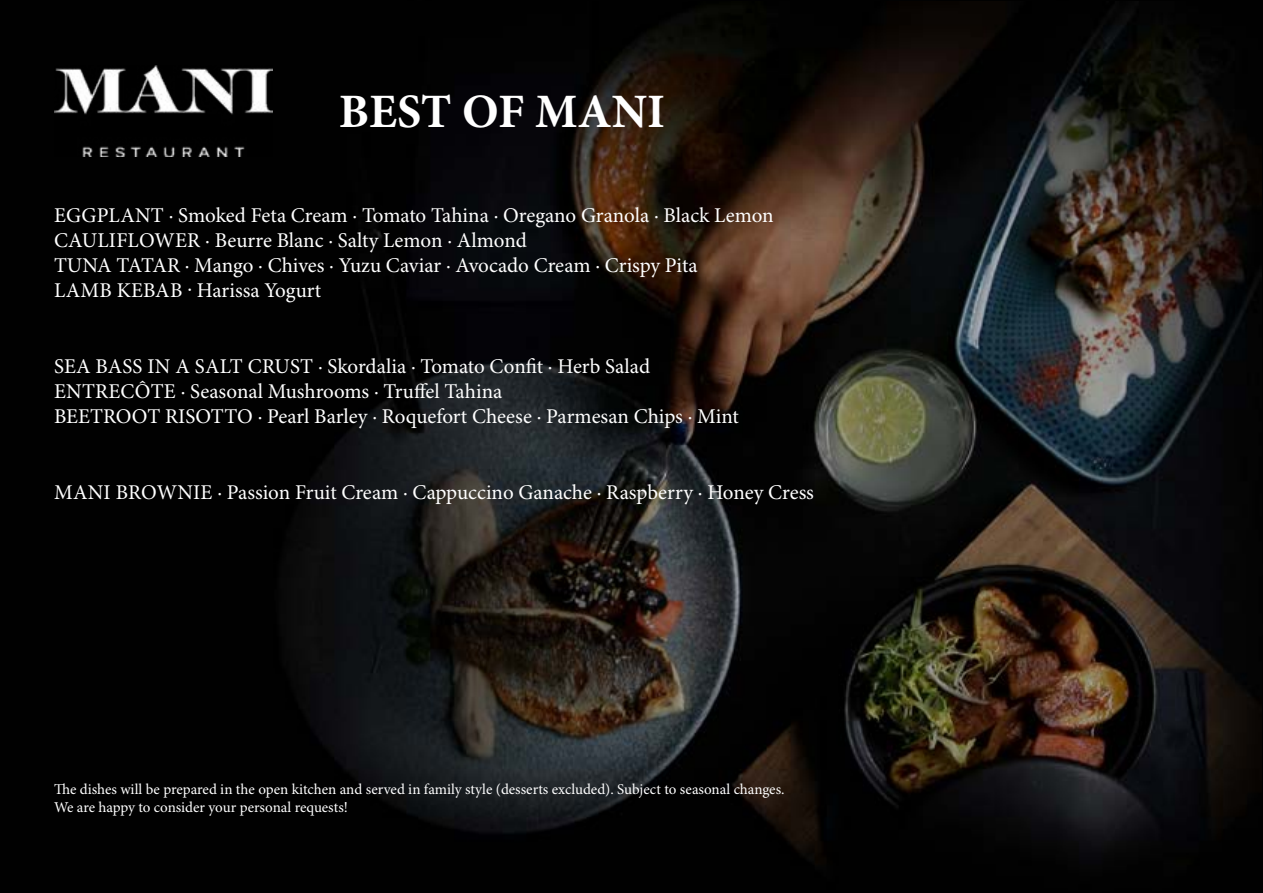
<style>
.page{position:relative;width:1263px;height:893px;background:#fff}
.page>*{position:absolute;margin:0;border:0;box-sizing:border-box;transform-origin:0 0}
.t1{font:700 48px "Minion Pro";color:#fff}
.t2{font:21px/25.2px "Minion Pro";color:#fff}
.t3{font:15px/18px "Minion Pro";color:#fff}
</style>
<div class="page">
<img style="left:0;top:2px;width:1261px;height:891px">
<img style="left:54px;top:65px;width:218px;height:91px">
<h1 class="t1" style="left:339px;top:78px;width:328px">BEST OF MANI</h1>
<p class="t2" style="left:54px;top:203px;width:721px">EGGPLANT · Smoked Feta Cream · Tomato Tahina · Oregano Granola · Black Lemon CAULIFLOWER · Beurre Blanc · Salty Lemon · Almond<br>TUNA TATAR · Mango · Chives · Yuzu Caviar · Avocado Cream · Crispy Pita<br>LAMB KEBAB · Harissa Yogurt</p>
<p class="t2" style="left:54px;top:355px;width:686px">SEA BASS IN A SALT CRUST · Skordalia · Tomato Confit · Herb Salad<br>ENTRECÔTE · Seasonal Mushrooms · Truffel Tahina<br>BEETROOT RISOTTO · Pearl Barley · Roquefort Cheese · Parmesan Chips · Mint</p>
<p class="t2" style="left:54px;top:481px;width:761px">MANI BROWNIE · Passion Fruit Cream · Cappuccino Ganache · Raspberry · Honey Cress</p>
<p class="t3" style="left:54px;top:781px;width:732px">The dishes will be prepared in the open kitchen and served in family style (desserts excluded). Subject to seasonal changes.<br>We are happy to consider your personal requests!</p>
</div>
